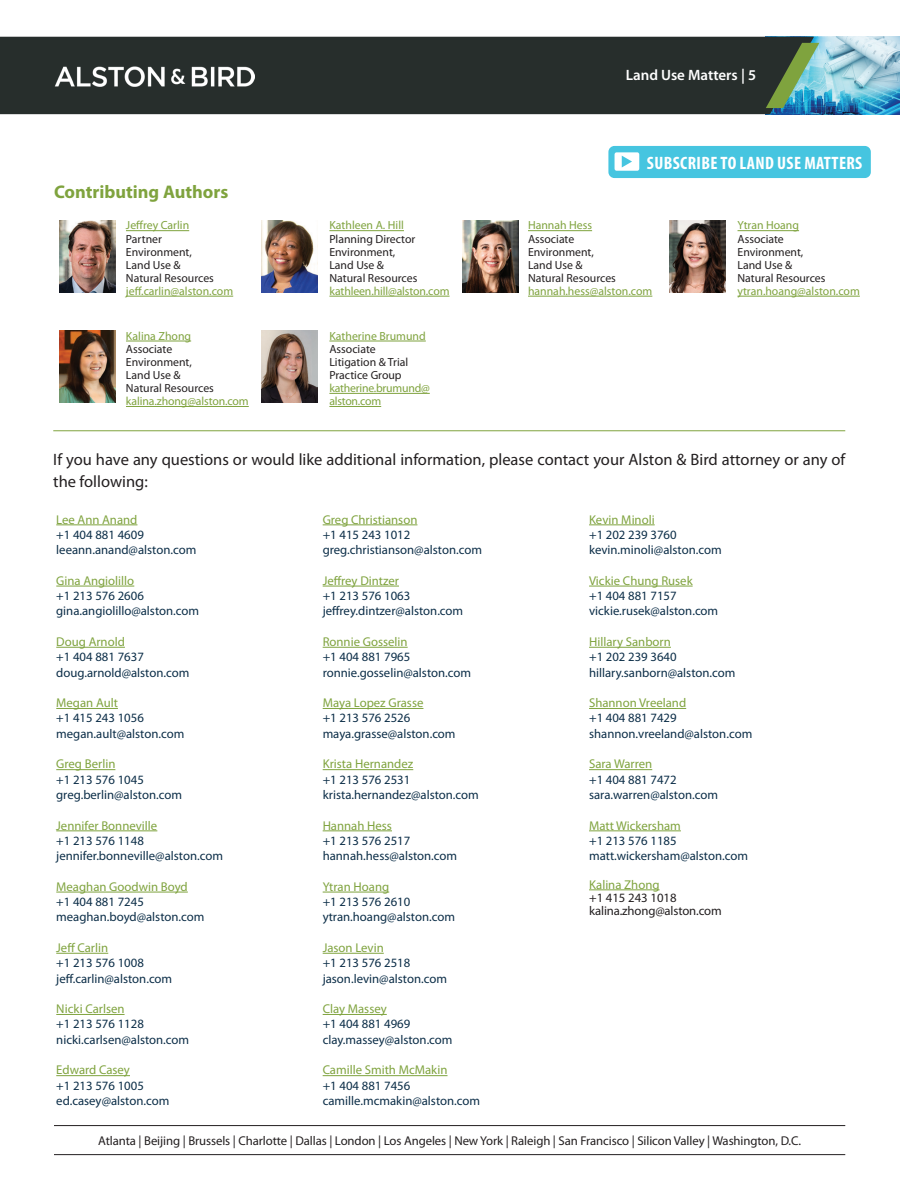
<style>
.page{position:relative;width:900px;height:1188px;background:#fff}
.page>*{position:absolute;margin:0;border:0;box-sizing:border-box;transform-origin:0 0}
.t1{font:700 18.3px "Myriad Pro";color:#7fa33e}
.t2{font:700 condensed 18px "Myriad Pro";letter-spacing:.02em;color:#fff}
.t3{font:16.5px/22.5px "Myriad Pro";color:#231f20}
.t4{font:600 15px "Myriad Pro";color:#fff}
.t5{font:12.75px/15.3px "Myriad Pro";color:#0c2e48}
.t6{font:12.75px "Myriad Pro";color:#7fa33e}
.t7{font:12.75px/13px "Myriad Pro";letter-spacing:-.005em;color:#231f20}
.t8{font:11.85px/13px "Myriad Pro";color:#231f20}
.t9{font:11.85px "Myriad Pro";color:#7fa33e}
.t10{font:11.85px/13px "Myriad Pro";letter-spacing:-.02em;color:#7fa33e}
</style>
<div class="page">
<hr style="left:54px;top:1154px;width:791px;height:1px;background:#231f20">
<img style="left:814px;top:37px;width:85px;height:77px">
<div style="left:0;top:37px;width:814px;height:77px;background:#272e2c"></div>
<svg style="left:766px;top:43px;width:53px;height:65px;background:#55826b"></svg>
<img style="left:54px;top:65px;width:200px;height:23px">
<hr style="left:56px;top:525px;width:81px;height:1px;background:#7fa33e">
<hr style="left:56px;top:586px;width:78px;height:1px;background:#7fa33e">
<hr style="left:56px;top:647px;width:69px;height:1px;background:#7fa33e">
<hr style="left:56px;top:708px;width:62px;height:1px;background:#7fa33e">
<hr style="left:56px;top:769px;width:59px;height:1px;background:#7fa33e">
<hr style="left:56px;top:831px;width:101px;height:1px;background:#7fa33e">
<hr style="left:56px;top:892px;width:132px;height:1px;background:#7fa33e">
<hr style="left:56px;top:953px;width:52px;height:1px;background:#7fa33e">
<hr style="left:56px;top:1014px;width:69px;height:1px;background:#7fa33e">
<hr style="left:56px;top:1075px;width:74px;height:1px;background:#7fa33e">
<hr style="left:323px;top:525px;width:94px;height:1px;background:#7fa33e">
<hr style="left:323px;top:586px;width:76px;height:1px;background:#7fa33e">
<hr style="left:323px;top:647px;width:85px;height:1px;background:#7fa33e">
<hr style="left:323px;top:708px;width:100px;height:1px;background:#7fa33e">
<hr style="left:323px;top:769px;width:90px;height:1px;background:#7fa33e">
<hr style="left:323px;top:831px;width:69px;height:1px;background:#7fa33e">
<hr style="left:323px;top:892px;width:66px;height:1px;background:#7fa33e">
<hr style="left:323px;top:953px;width:61px;height:1px;background:#7fa33e">
<hr style="left:323px;top:1014px;width:64px;height:1px;background:#7fa33e">
<hr style="left:323px;top:1075px;width:125px;height:1px;background:#7fa33e">
<hr style="left:589px;top:525px;width:66px;height:1px;background:#7fa33e">
<hr style="left:589px;top:586px;width:104px;height:1px;background:#7fa33e">
<hr style="left:589px;top:647px;width:82px;height:1px;background:#7fa33e">
<hr style="left:589px;top:708px;width:97px;height:1px;background:#7fa33e">
<hr style="left:589px;top:769px;width:63px;height:1px;background:#7fa33e">
<hr style="left:589px;top:831px;width:92px;height:1px;background:#7fa33e">
<hr style="left:589px;top:890px;width:71px;height:1px;background:#7fa33e">
<hr style="left:53px;top:430px;width:792px;height:1px;background:#7fa33e">
<div style="left:608px;top:146px;width:263px;height:32px;background:#46c5e0;border-radius:6px"></div>
<img style="left:59px;top:221px;width:56px;height:71px">
<hr style="left:126px;top:230px;width:63px;height:1px;background:#7fa33e">
<hr style="left:126px;top:296px;width:107px;height:1px;background:#7fa33e">
<img style="left:261px;top:221px;width:56px;height:71px">
<hr style="left:329px;top:230px;width:75px;height:1px;background:#7fa33e">
<hr style="left:329px;top:296px;width:121px;height:1px;background:#7fa33e">
<img style="left:462px;top:221px;width:56px;height:71px">
<hr style="left:528px;top:230px;width:64px;height:1px;background:#7fa33e">
<hr style="left:528px;top:296px;width:124px;height:1px;background:#7fa33e">
<img style="left:669px;top:221px;width:57px;height:71px">
<hr style="left:738px;top:230px;width:61px;height:1px;background:#7fa33e">
<hr style="left:738px;top:296px;width:122px;height:1px;background:#7fa33e">
<img style="left:59px;top:331px;width:56px;height:72px">
<hr style="left:126px;top:341px;width:65px;height:1px;background:#7fa33e">
<hr style="left:126px;top:406px;width:123px;height:1px;background:#7fa33e">
<img style="left:261px;top:331px;width:56px;height:72px">
<hr style="left:329px;top:341px;width:97px;height:1px;background:#7fa33e">
<hr style="left:329px;top:393px;width:101px;height:1px;background:#7fa33e">
<hr style="left:329px;top:406px;width:52px;height:1px;background:#7fa33e">
<div style="left:615px;top:152px;width:24px;height:19px;background:#fff;border-radius:2px"></div>
<svg style="left:622px;top:156px;width:10px;height:11px"></svg>
<hr style="left:54px;top:1125px;width:791px;height:1px;background:#231f20">
<p class="t4" style="left:626px;top:66px;width:132px">Land Use Matters | 5</p>
<h1 class="t1" style="left:54px;top:180px;width:176px">Contributing Authors</h1>
<p class="t9" style="left:126px;top:218px;width:65px">Jeffrey Carlin</p>
<p class="t8" style="left:126px;top:232px;width:89px">Partner<br>Environment,<br>Land Use &amp;<br>Natural Resources</p>
<p class="t9" style="left:126px;top:284px;width:109px">jeff.carlin@alston.com</p>
<p class="t9" style="left:126px;top:329px;width:67px">Kalina Zhong</p>
<p class="t8" style="left:126px;top:342px;width:89px">Associate<br>Environment,<br>Land Use &amp;<br>Natural Resources</p>
<p class="t9" style="left:126px;top:394px;width:124px">kalina.zhong@alston.com</p>
<p class="t9" style="left:329px;top:218px;width:76px">Kathleen A. Hill</p>
<p class="t8" style="left:329px;top:232px;width:89px">Planning Director<br>Environment,<br>Land Use &amp;<br>Natural Resources</p>
<p class="t9" style="left:329px;top:284px;width:122px">kathleen.hill@alston.com</p>
<p class="t9" style="left:329px;top:329px;width:98px">Katherine Brumund</p>
<p class="t8" style="left:329px;top:342px;width:80px">Associate<br>Litigation &amp; Trial<br>Practice Group</p>
<p class="t10" style="left:329px;top:382px;width:102px">katherine.brumund@ alston.com</p>
<h2 class="t2" style="left:647px;top:152px;width:217px">SUBSCRIBE TO LAND USE MATTERS</h2>
<p class="t9" style="left:528px;top:218px;width:66px">Hannah Hess</p>
<p class="t8" style="left:528px;top:232px;width:89px">Associate<br>Environment,<br>Land Use &amp;<br>Natural Resources</p>
<p class="t9" style="left:528px;top:284px;width:126px">hannah.hess@alston.com</p>
<p class="t9" style="left:738px;top:218px;width:63px">Ytran Hoang</p>
<p class="t8" style="left:738px;top:232px;width:89px">Associate<br>Environment,<br>Land Use &amp;<br>Natural Resources</p>
<p class="t9" style="left:738px;top:284px;width:124px">ytran.hoang@alston.com</p>
<p class="t3" style="left:53px;top:448px;width:794px">If you have any questions or would like additional information, please contact your Alston &amp; Bird attorney or any of the following:</p>
<p class="t6" style="left:56px;top:511px;width:83px">Lee Ann Anand</p>
<p class="t5" style="left:56px;top:527px;width:142px">+1 404 881 4609 leeann.anand@alston.com</p>
<p class="t6" style="left:56px;top:573px;width:80px">Gina Angiolillo</p>
<p class="t5" style="left:56px;top:588px;width:144px">+1 213 576 2606 gina.angiolillo@alston.com</p>
<p class="t6" style="left:56px;top:634px;width:70px">Doug Arnold</p>
<p class="t5" style="left:56px;top:649px;width:135px">+1 404 881 7637 doug.arnold@alston.com</p>
<p class="t6" style="left:56px;top:695px;width:63px">Megan Ault</p>
<p class="t5" style="left:56px;top:710px;width:130px">+1 415 243 1056 megan.ault@alston.com</p>
<p class="t6" style="left:56px;top:756px;width:61px">Greg Berlin</p>
<p class="t5" style="left:56px;top:772px;width:127px">+1 213 576 1045 greg.berlin@alston.com</p>
<p class="t6" style="left:56px;top:817px;width:103px">Jennifer Bonneville</p>
<p class="t5" style="left:56px;top:833px;width:168px">+1 213 576 1148 jennifer.bonneville@alston.com</p>
<p class="t6" style="left:56px;top:879px;width:133px">Meaghan Goodwin Boyd</p>
<p class="t5" style="left:56px;top:894px;width:150px">+1 404 881 7245 meaghan.boyd@alston.com</p>
<p class="t6" style="left:56px;top:940px;width:53px">Jeff Carlin</p>
<p class="t5" style="left:56px;top:955px;width:118px">+1 213 576 1008 jeff.carlin@alston.com</p>
<p class="t6" style="left:56px;top:1001px;width:70px">Nicki Carlsen</p>
<p class="t5" style="left:56px;top:1016px;width:134px">+1 213 576 1128 nicki.carlsen@alston.com</p>
<p class="t6" style="left:56px;top:1062px;width:75px">Edward Casey</p>
<p class="t5" style="left:56px;top:1078px;width:115px">+1 213 576 1005 ed.casey@alston.com</p>
<p class="t6" style="left:323px;top:511px;width:96px">Greg Christianson</p>
<p class="t5" style="left:323px;top:527px;width:161px">+1 415 243 1012 greg.christianson@alston.com</p>
<p class="t6" style="left:323px;top:573px;width:78px">Jeffrey Dintzer</p>
<p class="t5" style="left:323px;top:588px;width:142px">+1 213 576 1063 jeffrey.dintzer@alston.com</p>
<p class="t6" style="left:323px;top:634px;width:86px">Ronnie Gosselin</p>
<p class="t5" style="left:323px;top:649px;width:150px">+1 404 881 7965 ronnie.gosselin@alston.com</p>
<p class="t6" style="left:323px;top:695px;width:102px">Maya Lopez Grasse</p>
<p class="t5" style="left:323px;top:710px;width:134px">+1 213 576 2526 maya.grasse@alston.com</p>
<p class="t6" style="left:323px;top:756px;width:92px">Krista Hernandez</p>
<p class="t5" style="left:323px;top:772px;width:158px">+1 213 576 2531 krista.hernandez@alston.com</p>
<p class="t6" style="left:323px;top:817px;width:71px">Hannah Hess</p>
<p class="t5" style="left:323px;top:833px;width:136px">+1 213 576 2517 hannah.hess@alston.com</p>
<p class="t6" style="left:323px;top:879px;width:68px">Ytran Hoang</p>
<p class="t5" style="left:323px;top:894px;width:134px">+1 213 576 2610 ytran.hoang@alston.com</p>
<p class="t6" style="left:323px;top:940px;width:63px">Jason Levin</p>
<p class="t5" style="left:323px;top:955px;width:126px">+1 213 576 2518 jason.levin@alston.com</p>
<p class="t6" style="left:323px;top:1001px;width:66px">Clay Massey</p>
<p class="t5" style="left:323px;top:1016px;width:131px">+1 404 881 4969 clay.massey@alston.com</p>
<p class="t6" style="left:323px;top:1062px;width:126px">Camille Smith McMakin</p>
<p class="t5" style="left:323px;top:1078px;width:159px">+1 404 881 7456 camille.mcmakin@alston.com</p>
<p class="t6" style="left:589px;top:511px;width:67px">Kevin Minoli</p>
<p class="t5" style="left:589px;top:527px;width:134px">+1 202 239 3760 kevin.minoli@alston.com</p>
<p class="t6" style="left:589px;top:573px;width:105px">Vickie Chung Rusek</p>
<p class="t5" style="left:589px;top:588px;width:131px">+1 404 881 7157 vickie.rusek@alston.com</p>
<p class="t6" style="left:589px;top:634px;width:83px">Hillary Sanborn</p>
<p class="t5" style="left:589px;top:649px;width:148px">+1 202 239 3640 hillary.sanborn@alston.com</p>
<p class="t6" style="left:589px;top:695px;width:99px">Shannon Vreeland</p>
<p class="t5" style="left:589px;top:710px;width:165px">+1 404 881 7429 shannon.vreeland@alston.com</p>
<p class="t6" style="left:589px;top:756px;width:65px">Sara Warren</p>
<p class="t5" style="left:589px;top:772px;width:131px">+1 404 881 7472 sara.warren@alston.com</p>
<p class="t6" style="left:589px;top:817px;width:93px">Matt Wickersham</p>
<p class="t5" style="left:589px;top:833px;width:161px">+1 213 576 1185 matt.wickersham@alston.com</p>
<p class="t6" style="left:589px;top:876px;width:72px">Kalina Zhong</p>
<p class="t7" style="left:589px;top:891px;width:134px">+1 415 243 1018 kalina.zhong@alston.com</p>
<p class="t7" style="left:98px;top:1134px;width:704px">Atlanta | Beijing | Brussels | Charlotte | Dallas | London | Los Angeles | New York | Raleigh | San Francisco | Silicon Valley | Washington, D.C.</p>
</div>
